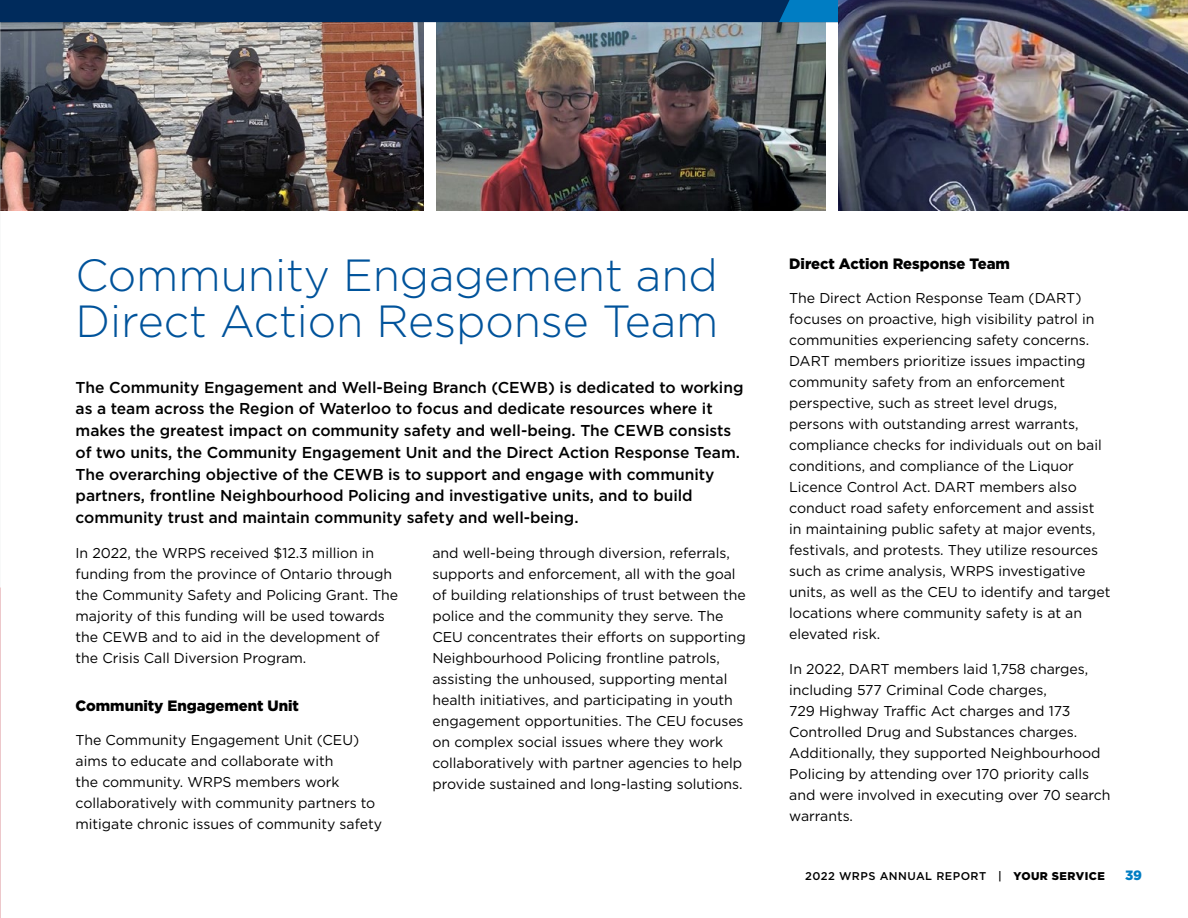
<style>
.page{position:relative;width:1188px;height:918px;background:#fff}
.page>*{position:absolute;margin:0;border:0;box-sizing:border-box;transform-origin:0 0}
.H1_-_Headlines_Insid{font:300 45px/46.5px "Gotham";letter-spacing:-.005em;color:#00539b}
.P_-_Body_Copy{font:500 15.75px/21.8px "Gotham";letter-spacing:-.005em;color:#000}
.Mini_Subheads{font:900 15px "Gotham";letter-spacing:-.005em;color:#000}
.P_-_Body_Copy-2{font:14.25px/21px "Gotham";letter-spacing:-.005em;color:#000}
.t1{font:900 13.5px "Gotham";color:#007dc3}
.t2{font:500 11.25px "Gotham";letter-spacing:.04em;color:#000}
.s1{font-weight:900}
</style>
<div class="page">
<img style="left:1px;top:22px;width:422px;height:189px">
<img style="left:436px;top:22px;width:389px;height:189px">
<img style="left:0;top:0;width:1px;height:588px">
<div style="left:0;top:0;width:838px;height:22px;background:#002b5c"></div>
<img style="left:838px;top:0;width:350px;height:211px">
<h1 class="H1_-_Headlines_Insid" style="left:76px;top:251px;width:644px">Community Engagement and<br>Direct Action Response Team</h1>
<p class="P_-_Body_Copy" style="left:76px;top:376px;width:669px">The Community Engagement and Well-Being Branch (CEWB) is dedicated to working as a team across the Region of Waterloo to focus and dedicate resources where it makes the greatest impact on community safety and well-being. The CEWB consists of two units, the Community Engagement Unit and the Direct Action Response Team.<br>The overarching objective of the CEWB is to support and engage with community partners, frontline Neighbourhood Policing and investigative units, and to build community trust and maintain community safety and well-being.</p>
<p class="P_-_Body_Copy-2" style="left:76px;top:542px;width:324px">In 2022, the WRPS received $12.3 million in funding from the province of Ontario through the Community Safety and Policing Grant. The majority of this funding will be used towards the CEWB and to aid in the development of the Crisis Call Diversion Program.</p>
<h2 class="Mini_Subheads" style="left:76px;top:697px;width:225px">Community Engagement Unit</h2>
<p class="P_-_Body_Copy-2" style="left:76px;top:729px;width:308px">The Community Engagement Unit (CEU) aims to educate and collaborate with<br>the community. WRPS members work collaboratively with community partners to mitigate chronic issues of community safety</p>
<p class="P_-_Body_Copy-2" style="left:432px;top:542px;width:315px">and well-being through diversion, referrals, supports and enforcement, all with the goal of building relationships of trust between the police and the community they serve. The CEU concentrates their efforts on supporting Neighbourhood Policing frontline patrols, assisting the unhoused, supporting mental health initiatives, and participating in youth engagement opportunities. The CEU focuses on complex social issues where they work collaboratively with partner agencies to help provide sustained and long-lasting solutions.</p>
<h2 class="Mini_Subheads" style="left:789px;top:255px;width:222px">Direct Action Response Team</h2>
<p class="P_-_Body_Copy-2" style="left:789px;top:288px;width:323px">The Direct Action Response Team (DART) focuses on proactive, high visibility patrol in communities experiencing safety concerns.<br>DART members prioritize issues impacting community safety from an enforcement perspective, such as street level drugs, persons with outstanding arrest warrants, compliance checks for individuals out on bail conditions, and compliance of the Liquor Licence Control Act. DART members also conduct road safety enforcement and assist<br>in maintaining public safety at major events, festivals, and protests. They utilize resources such as crime analysis, WRPS investigative units, as well as the CEU to identify and target locations where community safety is at an elevated risk.</p>
<p class="P_-_Body_Copy-2" style="left:789px;top:658px;width:323px">In 2022, DART members laid 1,758 charges, including 577 Criminal Code charges,<br>729 Highway Traffic Act charges and 173<br>Controlled Drug and Substances charges.<br>Additionally, they supported Neighbourhood Policing by attending over 170 priority calls and were involved in executing over 70 search warrants.</p>
<p class="t2" style="left:805px;top:870px;width:301px">2022 WRPS ANNUAL REPORT | <span class="s1">YOUR SERVICE</span></p>
<p class="t1" style="left:1125px;top:868px;width:19px">39</p>
</div>
